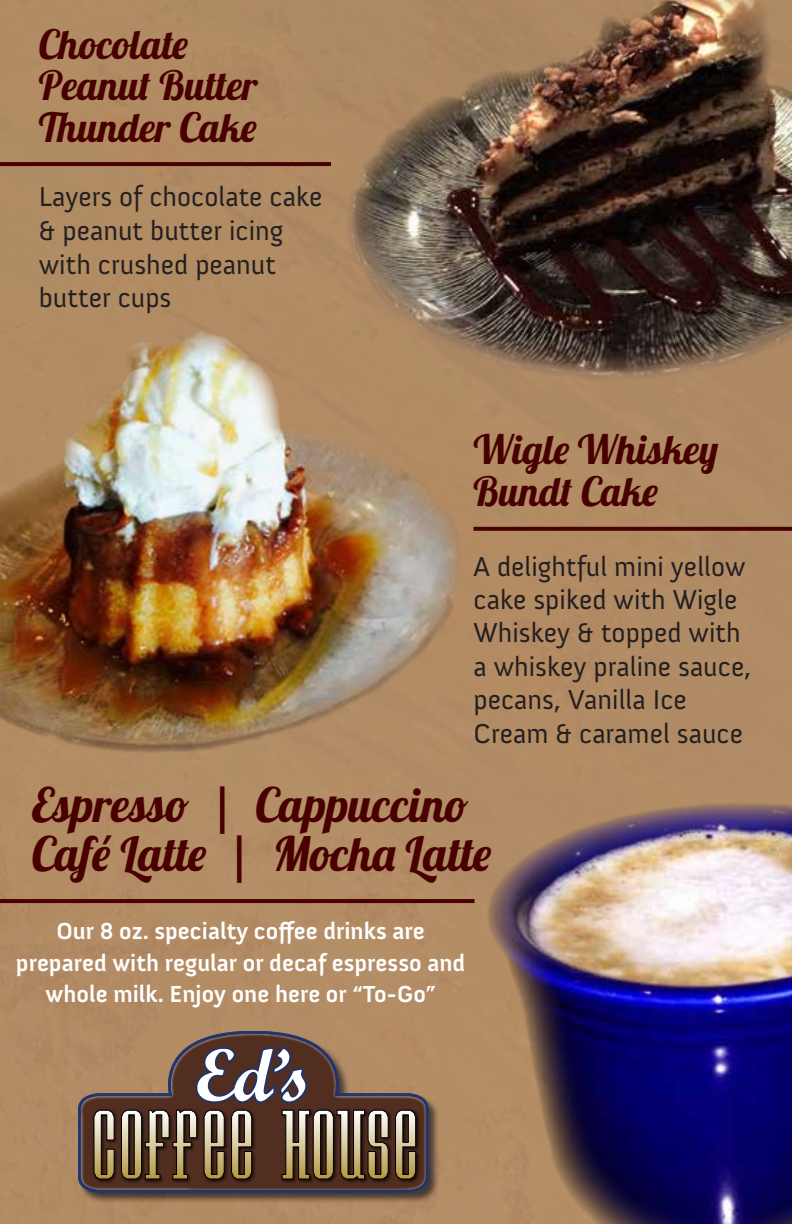
<style>
.page{position:relative;width:792px;height:1224px;background:#b18b64}
.page>*{position:absolute;margin:0;border:0;box-sizing:border-box;transform-origin:0 0}
.t1{font:47.4px/49.2px "Lobster 1.4";color:#480000}
.t2{font:40.4px/42px "Lobster 1.4";color:#480000}
.t3{font:28px/33.4px "Anivers";color:#231f20}
.t4{font:700 23.8px/31.6px "Anivers";color:#fff;text-align:center}
</style>
<div class="page">
<img style="left:339px;top:0;width:453px;height:407px">
<img style="left:0;top:304px;width:501px;height:469px">
<div style="left:79px;top:1031px;width:361px;height:173px;background:#231f20;opacity:.75"></div>
<svg style="left:79px;top:1031px;width:349px;height:161px;background:#816453"></svg>
<img style="left:90px;top:1106px;width:332px;height:79px">
<svg style="left:93px;top:1046px;width:296px;height:134px;background:#786250"></svg>
<svg style="left:395px;top:1109px;width:22px;height:71px;background:#82745b"></svg>
<img style="left:445px;top:774px;width:347px;height:450px">
<hr style="left:0;top:162px;width:331px;height:4px;background:#480000">
<svg style="left:474px;top:527px;width:318px;height:4px"></svg>
<hr style="left:0;top:899px;width:475px;height:4px;background:#480000">
<h2 class="t2" style="left:39px;top:22px;width:220px">Chocolate<br>Peanut Butter<br>Thunder Cake</h2>
<p class="t3" style="left:39px;top:181px;width:285px">Layers of chocolate cake &amp; peanut butter icing with crushed peanut butter cups</p>
<h2 class="t2" style="left:474px;top:428px;width:246px">Wigle Whiskey<br>Bundt Cake</h2>
<p class="t3" style="left:474px;top:550px;width:279px">A delightful mini yellow cake spiked with Wigle<br>Whiskey &amp; topped with a whiskey praline sauce, pecans, Vanilla Ice<br>Cream &amp; caramel sauce</p>
<h1 class="t1" style="left:32px;top:780px;width:461px">Espresso | Cappuccino<br>Café Latte | Mocha Latte</h1>
<p class="t4" style="left:16px;top:916px;width:451px">Our 8 oz. specialty coffee drinks are prepared with regular or decaf espresso and whole milk. Enjoy one here or “To-Go”</p>
</div>
